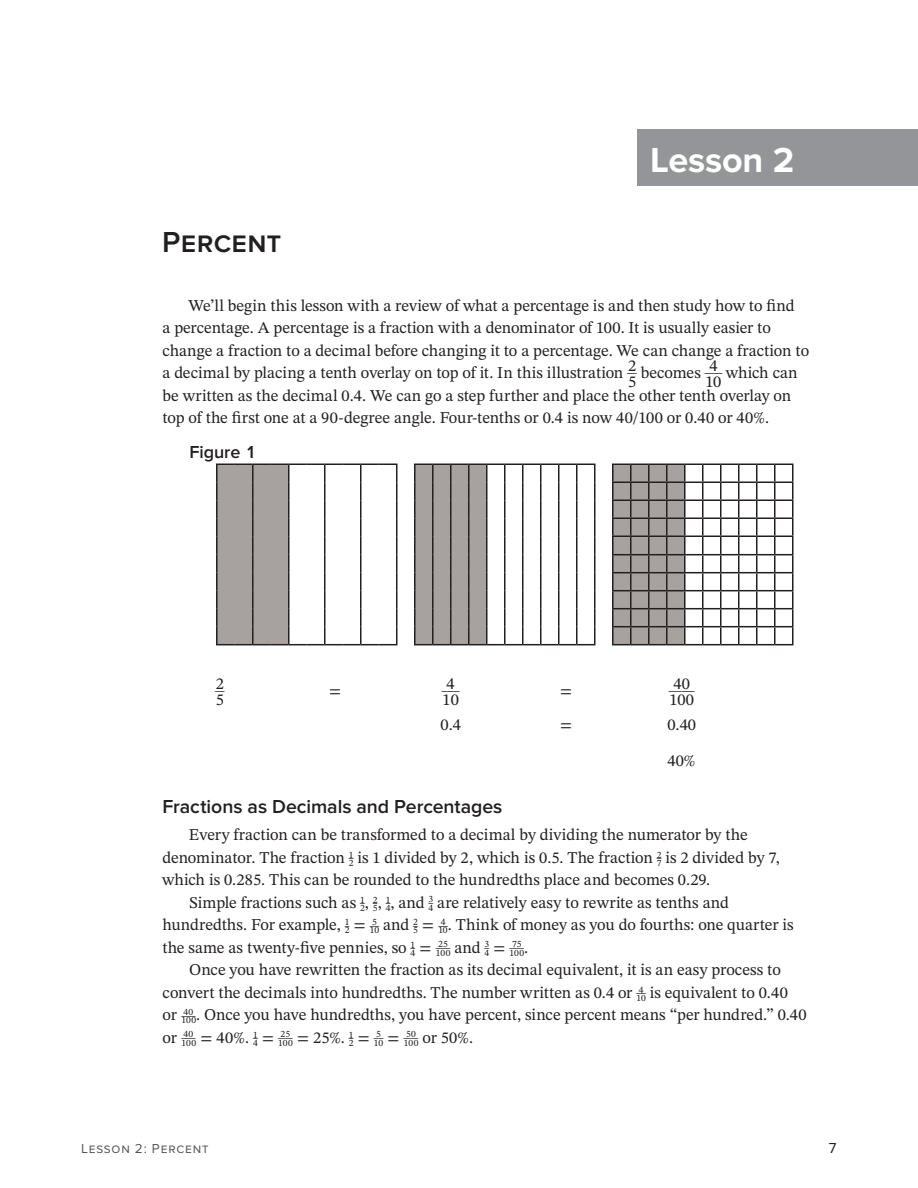
<style>
.page{position:relative;width:918px;height:1188px;background:#fff}
.page>*{position:absolute;margin:0;border:0;box-sizing:border-box;transform-origin:0 0}
.t1{font:700 36px "Proxima Nova";letter-spacing:-.005em;color:#fff}
.t2{font:600 30px "Proxima Nova";letter-spacing:.01em;color:#231f20}
.t3{font:600 19.5px "Proxima Nova";letter-spacing:-.005em;color:#231f20}
.t4{font:600 18px "Proxima Nova";letter-spacing:-.005em;color:#231f20}
.t5{font:16.5px/22.5px "STIX Two Text";color:#231f20}
.t6{font:15px "Proxima Nova";color:#231f20}
.t7{font:14.1px "STIX Two Text";color:#231f20;scale:.83 1}
.t8{font:14.1px "STIX Two Text";color:#231f20;scale:.9 1}
.t9{font:14.1px "STIX Two Text";color:#231f20;scale:.67 1}
.t10{font:13.5px "Proxima Nova";letter-spacing:.06em;color:#57585a}
.t11{font:9.6px/8.2px "STIX Two Text";letter-spacing:.005em;color:#231f20}
.s1{font-size:16.5px}
.s2{font-size:13.2px}
</style>
<div class="page">
<div style="left:637px;top:129px;width:281px;height:57px;background:#939598"></div>
<svg style="left:216px;top:464px;width:182px;height:181px"></svg>
<svg style="left:414px;top:464px;width:182px;height:181px"></svg>
<svg style="left:612px;top:464px;width:182px;height:181px"></svg>
<h2 class="t2" style="left:162px;top:225px;width:121px">Percent</h2>
<h1 class="t1" style="left:650px;top:139px;width:146px">Lesson 2</h1>
<p class="t5" style="left:163px;top:294px;width:648px;text-indent:26px">We’ll begin this lesson with a review of what a percentage is and then study how to find<br>a percentage. A percentage is a fraction with a denominator of 100. It is usually easier to change a fraction to a decimal before changing it to a percentage. We can change a fraction to a decimal by placing a tenth overlay on top of it. In this illustration <sup>_</sup>2 becomes <sup>__</sup>4 which can</p>
<p class="t5" style="left:628px;top:370px;width:10px">5</p>
<p class="t5" style="left:163px;top:374px;width:630px;line-height:13.6px;text-indent:543px">10<br>be written as the decimal 0.4. We can go a step further and place the other tenth overlay on</p>
<p class="t5" style="left:162px;top:406px;width:608px">top of the first one at a 90-degree angle. Four-tenths or 0.4 is now 40/100 or 0.40 or 40%.</p>
<p class="t4" style="left:190px;top:441px;width:68px">Figure 1</p>
<p class="t9" style="left:215px;top:676px;width:16px">_ _<span class="s1">2</span></p>
<p class="t5" style="left:216px;top:688px;width:10px">5</p>
<p class="t5" style="left:329px;top:679px;width:13px">=</p>
<p class="t7" style="left:442px;top:676px;width:23px">___<span class="s1">4</span></p>
<p class="t5" style="left:443px;top:688px;width:18px">10</p>
<p class="t5" style="left:669px;top:675px;width:26px;line-height:16px">40<br>100</p>
<p class="t5" style="left:560px;top:679px;width:13px">=</p>
<p class="t8" style="left:669px;top:676px;width:30px">____</p>
<p class="t5" style="left:441px;top:713px;width:22px">0.4</p>
<p class="t5" style="left:560px;top:713px;width:13px">=</p>
<p class="t5" style="left:667px;top:706px;width:30px;line-height:36px">0.40<br>40%</p>
<p class="t3" style="left:163px;top:796px;width:341px">Fractions as Decimals and Percentages</p>
<p class="t5" style="left:163px;top:824px;width:587px;text-indent:26px">Every fraction can be transformed to a decimal by dividing the numerator by the denominator. The fraction <sup>1</sup><sup>_</sup></p>
<p class="t5" style="left:349px;top:846px;width:314px"><sub>2</sub> is 1 divided by 2, which is 0.5. The fraction <sup>2</sup><sup>_</sup></p>
<p class="t5" style="left:657px;top:846px;width:125px"><sub>7</sub> is 2 divided by 7,</p>
<p class="t5" style="left:162px;top:869px;width:550px">which is 0.285. This can be rounded to the hundredths place and becomes 0.29.</p>
<p class="t5" style="left:190px;top:891px;width:177px">Simple fractions such as <sup>1</sup><sup>_</sup></p>
<p class="t5" style="left:386px;top:891px;width:49px"><sub>4</sub>, and <sup>3</sup><sup>_</sup></p>
<p class="t5" style="left:429px;top:891px;width:302px"><sub>4</sub> are relatively easy to rewrite as tenths and</p>
<p class="t11" style="left:360px;top:899px;width:19px">2<span class="s1">,</span> 2<sup>_</sup></p>
<p class="t11" style="left:373px;top:899px;width:19px">5<span class="s1">,</span> 1<sup>_</sup></p>
<p class="t5" style="left:438px;top:914px;width:357px"><sub>10</sub>. Think of money as you do fourths: one quarter is</p>
<p class="t11" style="left:370px;top:926px;width:50px">10 <sup>and</sup> 2<sup>_</sup></p>
<p class="t5" style="left:162px;top:914px;width:189px">hundredths. For example, <sup>1</sup><sup>_</sup></p>
<p class="t11" style="left:413px;top:922px;width:36px">5 <span class="s1">=</span> <sup>_</sup> <sup>_</sup>4</p>
<p class="t11" style="left:345px;top:922px;width:36px">2 <span class="s1">=</span> <sup>_</sup> <sup>_</sup>5</p>
<p class="t5" style="left:162px;top:936px;width:255px">the same as twenty-five pennies, so <sup>1</sup><sup>_</sup></p>
<p class="t11" style="left:436px;top:940px;width:55px;text-indent:-25px">4 <span class="s1">=</span> <span class="s2">__</span>25<br>100 <sup>and</sup> 3<sup>_</sup></p>
<p class="t11" style="left:510px;top:940px;width:20px;text-indent:-25px">4 <span class="s1">=</span> <span class="s2">__</span>75<br>100<sup>.</sup></p>
<p class="t5" style="left:163px;top:959px;width:620px;text-indent:27px">Once you have rewritten the fraction as its decimal equivalent, it is an easy process to convert the decimals into hundredths. The number written as 0.4 or <sup>__</sup><sup>4</sup></p>
<p class="t5" style="left:636px;top:981px;width:153px"><sub>10</sub> is equivalent to 0.40</p>
<p class="t5" style="left:163px;top:1004px;width:35px">or <sup>__</sup><sup>40</sup></p>
<p class="t5" style="left:163px;top:1004px;width:646px;text-indent:19px"><sub>100</sub>. Once you have hundredths, you have percent, since percent means “per hundred.” 0.40 or <sup>__</sup><sup>40</sup></p>
<p class="t11" style="left:253px;top:1030px;width:41px">4 <span class="s1">=</span> <span class="s2">__</span>25</p>
<p class="t11" style="left:374px;top:1034px;width:46px">10 <span class="s1">=</span> <sup>__</sup>50</p>
<p class="t11" style="left:349px;top:1034px;width:36px">2 <span class="s1">=</span> <sup>_</sup> <sup>_</sup>5</p>
<p class="t5" style="left:181px;top:1026px;width:78px"><sub>100</sub> = 40%. <sup>1</sup><sup>_</sup></p>
<p class="t5" style="left:278px;top:1026px;width:77px"><sub>100</sub> = 25%. <sup>1</sup><sup>_</sup></p>
<p class="t5" style="left:404px;top:1026px;width:71px"><sub>100</sub> or 50%.</p>
<p class="t10" style="left:81px;top:1141px;width:129px">Lesson 2: Percent</p>
<p class="t6" style="left:828px;top:1140px;width:10px">7</p>
</div>
